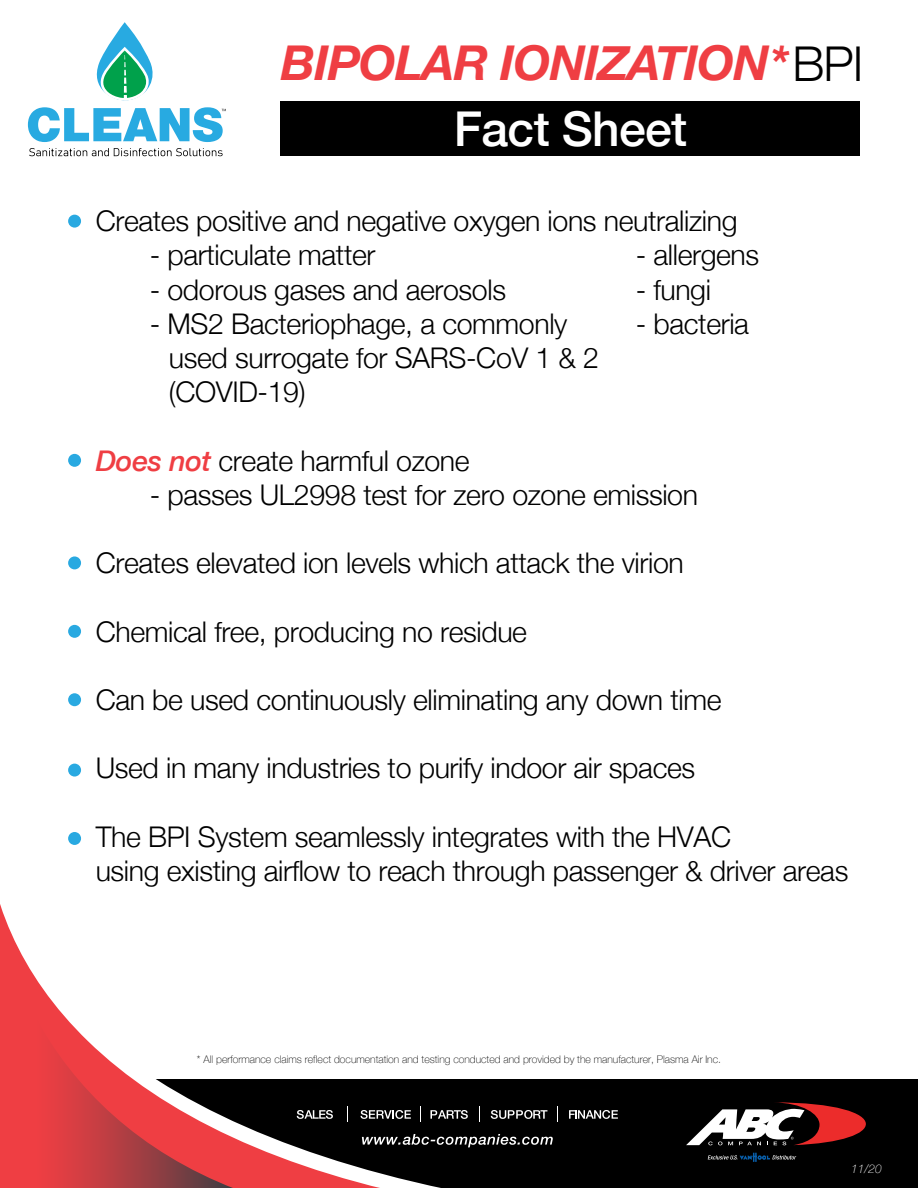
<style>
.page{position:relative;width:918px;height:1188px;background:#fff}
.page>*{position:absolute;margin:0;border:0;box-sizing:border-box;transform-origin:0 0}
.t1{font:italic 700 48px/65.6px "Helvetica Neue";letter-spacing:-.02em;color:#ef3e43;text-align:center}
.t2{font:300 28.5px/34.2px "Helvetica Neue";letter-spacing:-.015em;color:#000}
.t3{font:italic 100 12px "Helvetica Neue";color:#fff}
.t4{font:100 10.5px "Helvetica Neue";color:#000}
.s1{font-weight:300;font-style:normal;color:#000}
.s2{font-weight:500;font-style:normal;color:#fff}
.s3{font-weight:500;font-style:italic;color:#ef3e43}
</style>
<div class="page">
<div style="left:0;top:1079px;width:918px;height:109px;background:#000"></div>
<svg style="left:708px;top:1153px;width:88px;height:9px"></svg>
<svg style="left:686px;top:1102px;width:180px;height:43px"></svg>
<svg style="left:517px;top:1136px;width:36px;height:9px"></svg>
<svg style="left:517px;top:1110px;width:30px;height:9px"></svg>
<svg style="left:569px;top:1110px;width:49px;height:9px"></svg>
<svg style="left:557px;top:1106px;width:1px;height:16px"></svg>
<svg style="left:274px;top:1106px;width:172px;height:82px"></svg>
<svg style="left:0;top:832px;width:274px;height:356px"></svg>
<svg style="left:28px;top:22px;width:198px;height:120px"></svg>
<svg style="left:29px;top:148px;width:194px;height:8px"></svg>
<div style="left:281px;top:102px;width:579px;height:54px;background:#000"></div>
<div style="left:68px;top:215px;width:13px;height:13px;background:#29a9e1;border-radius:50%"></div>
<div style="left:68px;top:454px;width:13px;height:13px;background:#29a9e1;border-radius:50%"></div>
<div style="left:68px;top:556px;width:13px;height:13px;background:#29a9e1;border-radius:50%"></div>
<div style="left:68px;top:625px;width:13px;height:13px;background:#29a9e1;border-radius:50%"></div>
<div style="left:68px;top:693px;width:13px;height:13px;background:#29a9e1;border-radius:50%"></div>
<div style="left:68px;top:764px;width:13px;height:13px;background:#29a9e1;border-radius:50%"></div>
<div style="left:68px;top:832px;width:13px;height:13px;background:#29a9e1;border-radius:50%"></div>
<h1 class="t1" style="left:281px;top:32px;width:584px">BIPOLAR IONIZATION* <span class="s1">BPI<br></span><span class="s2">Fact Sheet</span></h1>
<p class="t2" style="left:96px;top:202px;width:643px">Creates positive and negative oxygen ions neutralizing</p>
<p class="t2" style="left:150px;top:236px;width:227px">- particulate matter</p>
<p class="t2" style="left:636px;top:236px;width:125px">- allergens</p>
<p class="t2" style="left:150px;top:270px;width:358px">- odorous gases and aerosols</p>
<p class="t2" style="left:636px;top:270px;width:77px">- fungi</p>
<p class="t2" style="left:150px;top:305px;width:419px">- MS2 Bacteriophage, a commonly</p>
<p class="t2" style="left:636px;top:305px;width:115px">- bacteria</p>
<p class="t2" style="left:169px;top:339px;width:432px">used surrogate for SARS-CoV 1 &amp; 2 (COVID-19)</p>
<p class="t2" style="left:96px;top:441px;width:375px"><span class="s3">Does not</span> create harmful ozone</p>
<p class="t2" style="left:150px;top:476px;width:550px">- passes UL2998 test for zero ozone emission</p>
<p class="t2" style="left:96px;top:544px;width:590px">Creates elevated ion levels which attack the virion</p>
<p class="t2" style="left:96px;top:612px;width:433px">Chemical free, producing no residue</p>
<p class="t2" style="left:96px;top:681px;width:627px">Can be used continuously eliminating any down time</p>
<p class="t2" style="left:96px;top:749px;width:601px">Used in many industries to purify indoor air spaces</p>
<p class="t2" style="left:96px;top:818px;width:754px">The BPI System seamlessly integrates with the HVAC<br>using existing airflow to reach through passenger &amp; driver areas</p>
<p class="t4" style="left:197px;top:1052px;width:526px">* All performance claims reflect documentation and testing conducted and provided by the manufacturer, Plasma Air Inc.</p>
<p class="t3" style="left:851px;top:1159px;width:32px">11/20</p>
</div>
